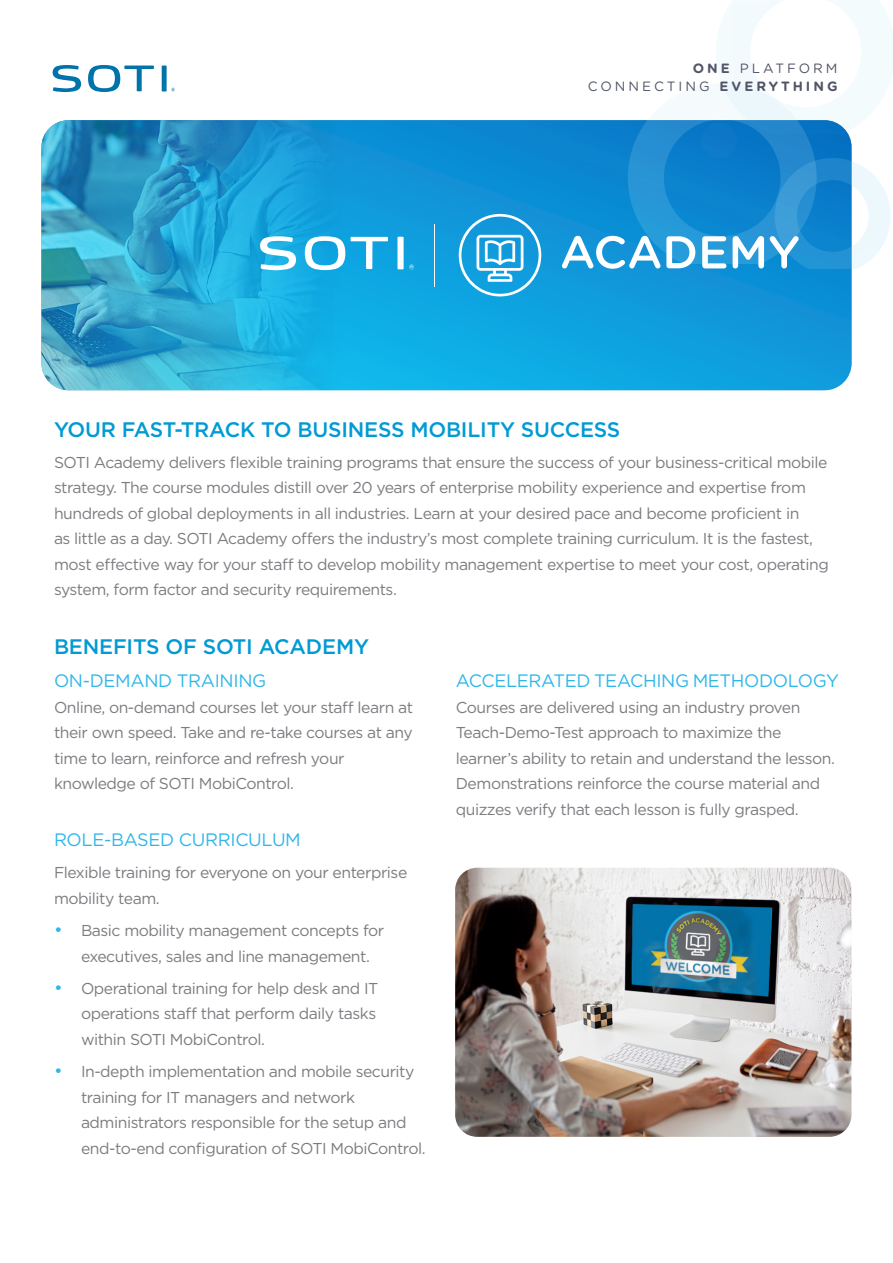
<style>
.page{position:relative;width:893px;height:1263px;background:#fff}
.page>*{position:absolute;margin:0;border:0;box-sizing:border-box;transform-origin:0 0}
.t1{font:500 21px "Gotham";letter-spacing:-.01em;color:#009ad4}
.t2{font:18px "Gotham";letter-spacing:-.02em;color:#30b7ea}
.t3{font:15.75px/25.5px "Gotham";letter-spacing:-.03em;color:#7c7c81}
.t4{font:13.5px/18px "Gotham Rounded";letter-spacing:.22em;color:#525567;text-align:right}
.s1{font-weight:700}
.s2{font-size:18px;color:#30b7ea}
</style>
<div class="page">
<svg style="left:41px;top:120px;width:810px;height:270px;background:#1ba0d7"></svg>
<svg style="left:88px;top:65px;width:66px;height:27px"></svg>
<div style="left:162px;top:66px;width:5px;height:25px;background:#0074aa"></div>
<svg style="left:53px;top:65px;width:28px;height:27px"></svg>
<svg style="left:171px;top:88px;width:4px;height:3px"></svg>
<svg style="left:305px;top:236px;width:40px;height:34px"></svg>
<svg style="left:351px;top:237px;width:37px;height:32px"></svg>
<div style="left:397px;top:237px;width:7px;height:32px;background:#fff"></div>
<svg style="left:260px;top:236px;width:36px;height:34px"></svg>
<svg style="left:409px;top:265px;width:5px;height:4px"></svg>
<svg style="left:562px;top:0;width:331px;height:285px"></svg>
<hr style="left:434px;top:224px;width:1px;height:63px;background:#fff">
<svg style="left:459px;top:214px;width:82px;height:82px"></svg>
<img style="left:455px;top:868px;width:396px;height:269px">
<p class="t4" style="left:588px;top:59px;width:251px"><span class="s1">ONE</span> PLATFORM<br>CONNECTING <span class="s1">EVERYTHING</span></p>
<p class="t1" style="left:54px;top:416px;width:568px">YOUR FAST-TRACK TO BUSINESS MOBILITY SUCCESS</p>
<p class="t3" style="left:54px;top:449px;width:776px">SOTI Academy delivers flexible training programs that ensure the success of your business-critical mobile strategy. The course modules distill over 20 years of enterprise mobility experience and expertise from hundreds of global deployments in all industries. Learn at your desired pace and become proficient in<br>as little as a day. SOTI Academy offers the industry’s most complete training curriculum. It is the fastest, most effective way for your staff to develop mobility management expertise to meet your cost, operating system, form factor and security requirements.</p>
<p class="t1" style="left:54px;top:633px;width:317px">BENEFITS OF SOTI ACADEMY</p>
<p class="t2" style="left:54px;top:669px;width:214px">ON-DEMAND TRAINING</p>
<p class="t3" style="left:54px;top:694px;width:361px">Online, on-demand courses let your staff learn at their own speed. Take and re-take courses at any time to learn, reinforce and refresh your knowledge of SOTI MobiControl.</p>
<p class="t2" style="left:54px;top:828px;width:248px">ROLE-BASED CURRICULUM</p>
<p class="t3" style="left:54px;top:860px;width:355px">Flexible training for everyone on your enterprise mobility team.</p>
<p class="t3" style="left:81px;top:917px;width:305px;text-indent:-27px"><span class="s2">•</span> Basic mobility management concepts for executives, sales and line management.</p>
<p class="t3" style="left:81px;top:975px;width:299px;text-indent:-27px"><span class="s2">•</span> Operational training for help desk and IT operations staff that perform daily tasks within SOTI MobiControl.</p>
<p class="t3" style="left:81px;top:1058px;width:346px;text-indent:-27px"><span class="s2">•</span> In-depth implementation and mobile security training for IT managers and network administrators responsible for the setup and end-to-end configuration of SOTI MobiControl.</p>
<p class="t2" style="left:456px;top:669px;width:385px">ACCELERATED TEACHING METHODOLOGY</p>
<p class="t3" style="left:456px;top:694px;width:381px">Courses are delivered using an industry proven Teach-Demo-Test approach to maximize the learner’s ability to retain and understand the lesson.<br>Demonstrations reinforce the course material and quizzes verify that each lesson is fully grasped.</p>
</div>
